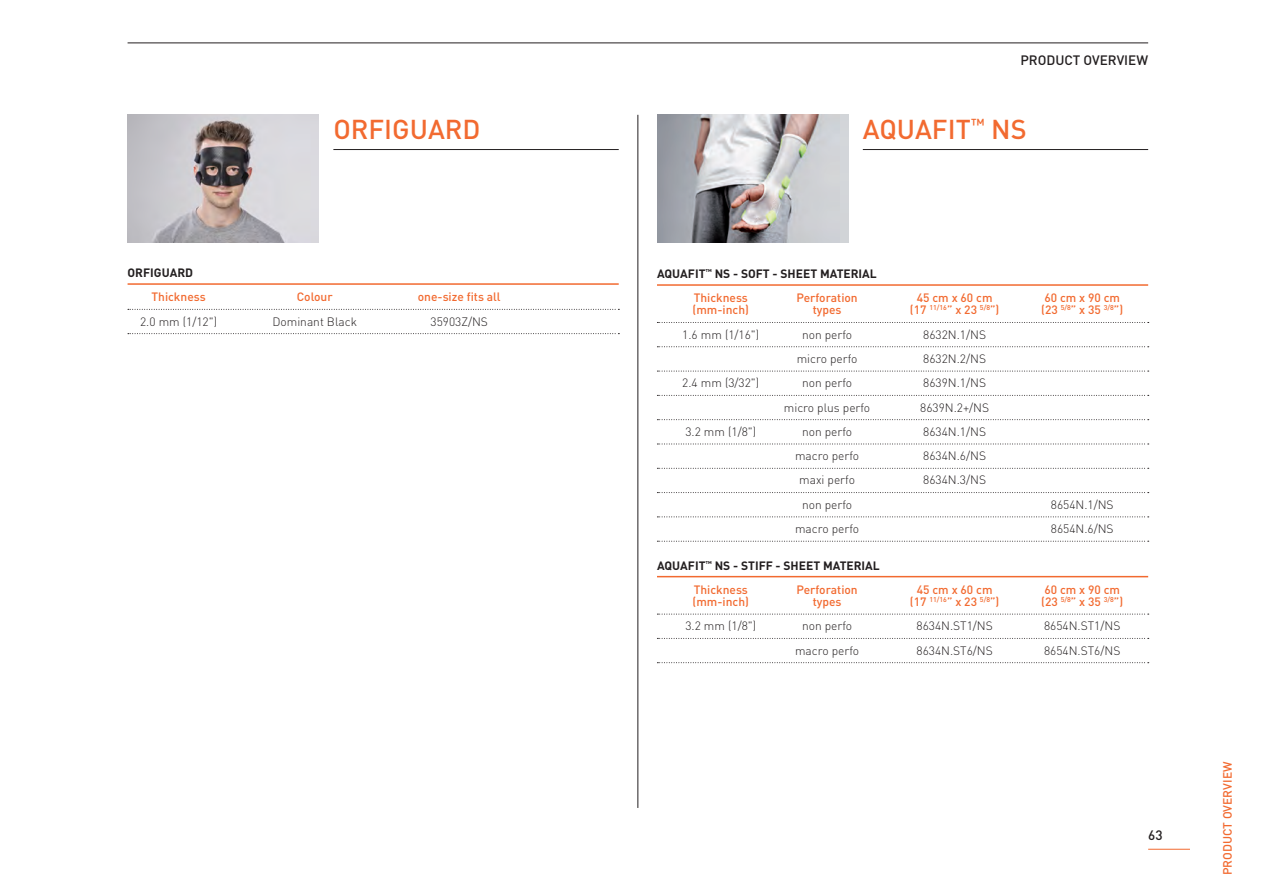
<style>
.page{position:relative;width:1263px;height:893px;background:#fff}
.page>*{position:absolute;margin:0;border:0;box-sizing:border-box;transform-origin:0 0}
.t1{font:500 27px "DIN";color:#f26a30}
.t2{font:500 13.5px "DIN";color:#231f20}
.t3{font:300 12px "DIN";color:#231f20}
.t4{font:500 12px "DIN";color:#f26a30}
.t5{font:700 12px "DIN";color:#231f20}
</style>
<div class="page">
<hr style="left:1148px;top:849px;width:55px;height:1px;background:#f26a30">
<hr style="left:128px;top:43px;width:1020px;height:1px;background:#231f20">
<hr style="left:657px;top:284px;width:491px;height:2px;background:#f26a30">
<svg style="left:657px;top:322px;width:492px;height:1px"></svg>
<svg style="left:657px;top:346px;width:492px;height:1px"></svg>
<svg style="left:657px;top:371px;width:492px;height:1px"></svg>
<svg style="left:657px;top:395px;width:492px;height:1px"></svg>
<svg style="left:657px;top:419px;width:492px;height:1px"></svg>
<svg style="left:657px;top:444px;width:492px;height:1px"></svg>
<svg style="left:657px;top:468px;width:492px;height:1px"></svg>
<svg style="left:657px;top:492px;width:492px;height:1px"></svg>
<svg style="left:657px;top:516px;width:492px;height:1px"></svg>
<svg style="left:657px;top:541px;width:492px;height:1px"></svg>
<hr style="left:657px;top:576px;width:491px;height:1px;background:#f26a30">
<svg style="left:657px;top:614px;width:492px;height:1px"></svg>
<svg style="left:657px;top:638px;width:492px;height:1px"></svg>
<svg style="left:657px;top:662px;width:492px;height:1px"></svg>
<img style="left:657px;top:115px;width:191px;height:127px">
<hr style="left:863px;top:149px;width:285px;height:1px;background:#231f20">
<hr style="left:637px;top:115px;width:1px;height:693px;background:#231f20">
<hr style="left:128px;top:283px;width:491px;height:2px;background:#f26a30">
<svg style="left:128px;top:309px;width:491px;height:1px"></svg>
<svg style="left:128px;top:333px;width:491px;height:1px"></svg>
<img style="left:128px;top:115px;width:191px;height:127px">
<hr style="left:333px;top:149px;width:286px;height:1px;background:#231f20">
<div style="left:1191px;top:744px;width:72px;height:149px;background:#fff"></div>
<p class="t1" style="left:333px;top:112px;width:149px">ORFIGUARD</p>
<p class="t5" style="left:128px;top:265px;width:67px">ORFIGUARD</p>
<p class="t4" style="left:151px;top:289px;width:56px">Thickness</p>
<p class="t4" style="left:297px;top:289px;width:37px">Colour</p>
<p class="t4" style="left:418px;top:289px;width:84px">one-size fits all</p>
<p class="t3" style="left:140px;top:314px;width:78px">2.0 mm (1/12")</p>
<p class="t3" style="left:272px;top:314px;width:86px">Dominant Black</p>
<p class="t3" style="left:430px;top:314px;width:59px">35903Z/NS</p>
<p class="t2" style="left:1020px;top:51px;width:129px">PRODUCT OVERVIEW</p>
<p class="t1" style="left:863px;top:112px;width:165px">AQUAFIT<sup>™</sup> NS</p>
<p class="t5" style="left:657px;top:266px;width:221px">AQUAFIT<sup>™</sup> NS - SOFT - SHEET MATERIAL</p>
<p class="t4" style="left:694px;top:290px;width:56px">Thickness</p>
<p class="t4" style="left:796px;top:290px;width:63px">Perforation</p>
<p class="t4" style="left:917px;top:290px;width:77px">45 cm x 60 cm</p>
<p class="t4" style="left:1044px;top:290px;width:77px">60 cm x 90 cm</p>
<p class="t4" style="left:693px;top:302px;width:58px">(mm-inch)</p>
<p class="t4" style="left:813px;top:302px;width:30px">types</p>
<p class="t4" style="left:910px;top:302px;width:91px">(17 <sup>11/16</sup>” x 23 <sup>5/8</sup>”)</p>
<p class="t4" style="left:1041px;top:302px;width:83px">(23 <sup>5/8</sup>” x 35 <sup>3/8</sup>”)</p>
<p class="t3" style="left:682px;top:327px;width:100px">1.6 mm (1/16") -</p>
<p class="t3" style="left:802px;top:327px;width:52px">non perfo</p>
<p class="t3" style="left:923px;top:327px;width:64px">8632N.1/NS</p>
<p class="t3" style="left:797px;top:351px;width:62px">micro perfo</p>
<p class="t3" style="left:923px;top:351px;width:64px">8632N.2/NS</p>
<p class="t3" style="left:682px;top:376px;width:100px">2.4 mm (3/32") -</p>
<p class="t3" style="left:802px;top:376px;width:52px">non perfo</p>
<p class="t3" style="left:923px;top:376px;width:64px">8639N.1/NS</p>
<p class="t3" style="left:784px;top:400px;width:88px">micro plus perfo</p>
<p class="t3" style="left:920px;top:400px;width:71px">8639N.2+/NS</p>
<p class="t3" style="left:685px;top:424px;width:72px">3.2 mm (1/8")</p>
<p class="t3" style="left:802px;top:424px;width:52px">non perfo</p>
<p class="t3" style="left:923px;top:424px;width:64px">8634N.1/NS</p>
<p class="t3" style="left:795px;top:448px;width:66px">macro perfo</p>
<p class="t3" style="left:923px;top:448px;width:64px">8634N.6/NS</p>
<p class="t3" style="left:799px;top:473px;width:57px">maxi perfo</p>
<p class="t3" style="left:923px;top:473px;width:64px">8634N.3/NS</p>
<p class="t3" style="left:802px;top:497px;width:52px">non perfo</p>
<p class="t3" style="left:1051px;top:497px;width:64px">8654N.1/NS</p>
<p class="t3" style="left:795px;top:521px;width:66px">macro perfo</p>
<p class="t3" style="left:1051px;top:521px;width:64px">8654N.6/NS</p>
<p class="t5" style="left:657px;top:557px;width:224px">AQUAFIT<sup>™</sup> NS - STIFF - SHEET MATERIAL</p>
<p class="t4" style="left:694px;top:582px;width:56px">Thickness</p>
<p class="t4" style="left:796px;top:582px;width:63px">Perforation</p>
<p class="t4" style="left:917px;top:582px;width:77px">45 cm x 60 cm</p>
<p class="t4" style="left:1044px;top:582px;width:77px">60 cm x 90 cm</p>
<p class="t4" style="left:693px;top:594px;width:58px">(mm-inch)</p>
<p class="t4" style="left:813px;top:594px;width:30px">types</p>
<p class="t4" style="left:910px;top:594px;width:91px">(17 <sup>11/16</sup>” x 23 <sup>5/8</sup>”)</p>
<p class="t4" style="left:1041px;top:594px;width:83px">(23 <sup>5/8</sup>” x 35 <sup>3/8</sup>”)</p>
<p class="t3" style="left:685px;top:619px;width:95px">3.2 mm (1/8") -</p>
<p class="t3" style="left:802px;top:619px;width:52px">non perfo</p>
<p class="t3" style="left:916px;top:619px;width:78px">8634N.ST1/NS</p>
<p class="t3" style="left:1044px;top:619px;width:78px">8654N.ST1/NS</p>
<p class="t3" style="left:795px;top:643px;width:66px">macro perfo</p>
<p class="t3" style="left:916px;top:643px;width:78px">8634N.ST6/NS</p>
<p class="t3" style="left:1044px;top:643px;width:78px">8654N.ST6/NS</p>
<p class="t2" style="left:1148px;top:827px;width:16px">63</p>
<p class="t4" style="left:1220px;top:875px;width:115px;rotate:-90deg">PRODUCT OVERVIEW</p>
</div>
